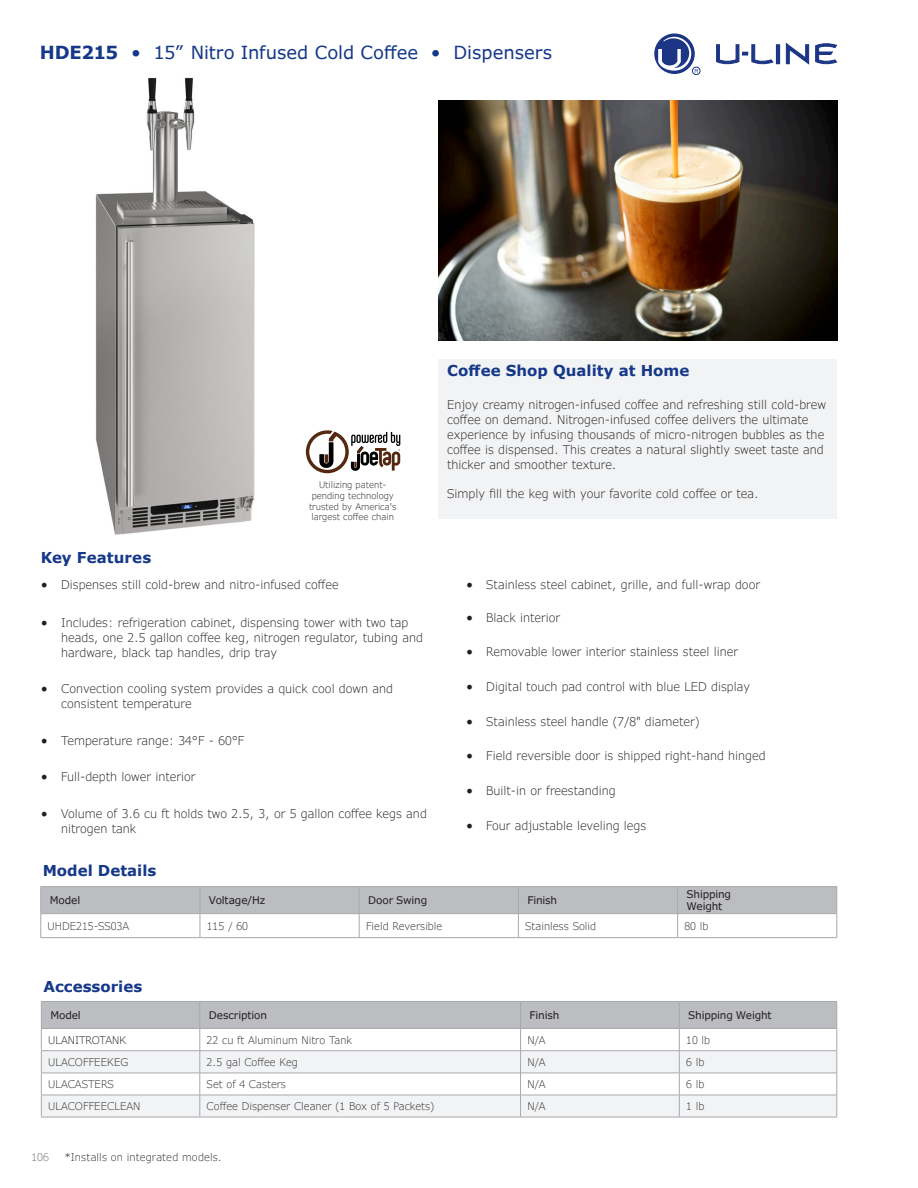
<style>
.page{position:relative;width:918px;height:1188px;background:#fff}
.page>*{position:absolute;margin:0;border:0;box-sizing:border-box;transform-origin:0 0}
.t1{font:18px "Verdana Pro";color:#153889}
.t2{font:700 15px "Verdana Pro";color:#153889}
.t3{font:700 15px "Verdana";color:#153889}
.t4{font:300 12px/15px "Verdana Pro";color:#231f20}
.t5{font:300 10.5px "Verdana Pro";color:#312f30}
.t6{font:10.5px "Verdana Pro";letter-spacing:-.015em;color:#231f20}
.t7{font:300 10.5px "Verdana Pro";color:#231f20}
.t8{font:300 10.5px "Verdana Pro";color:#6c6d70}
.t9{font:300 9px "Verdana Pro";color:#231f20}
.s1{font-weight:700}
.s2{font-family:"Minion Pro";font-weight:400;font-size:18px}
</style>
<div class="page">
<hr style="left:41px;top:886px;width:159px;height:1px;background:#a8a9ad">
<hr style="left:200px;top:886px;width:159px;height:1px;background:#a8a9ad">
<hr style="left:359px;top:886px;width:159px;height:1px;background:#a8a9ad">
<hr style="left:518px;top:886px;width:160px;height:1px;background:#a8a9ad">
<hr style="left:678px;top:886px;width:159px;height:1px;background:#a8a9ad">
<svg style="left:41px;top:887px;width:797px;height:51px"></svg>
<hr style="left:41px;top:937px;width:159px;height:1px;background:#a8a9ad">
<hr style="left:518px;top:937px;width:160px;height:1px;background:#a8a9ad">
<hr style="left:678px;top:937px;width:159px;height:1px;background:#a8a9ad">
<svg style="left:41px;top:1001px;width:797px;height:116px"></svg>
<hr style="left:41px;top:1117px;width:159px;height:1px;background:#a8a9ad">
<hr style="left:521px;top:1117px;width:158px;height:1px;background:#a8a9ad">
<hr style="left:679px;top:1117px;width:158px;height:1px;background:#a8a9ad">
<hr style="left:200px;top:1095px;width:321px;height:1px;background:#a8a9ad">
<hr style="left:200px;top:1117px;width:321px;height:1px;background:#a8a9ad">
<img style="left:95px;top:77px;width:160px;height:458px">
<div style="left:438px;top:359px;width:399px;height:160px;background:#f2f3f4"></div>
<img style="left:438px;top:101px;width:399px;height:239px">
<svg style="left:306px;top:430px;width:94px;height:43px"></svg>
<div style="left:776px;top:45px;width:4px;height:19px;border:1px solid #1c3685"></div>
<svg style="left:786px;top:43px;width:23px;height:21px"></svg>
<svg style="left:816px;top:43px;width:21px;height:21px"></svg>
<svg style="left:716px;top:45px;width:57px;height:20px"></svg>
<svg style="left:654px;top:33px;width:44px;height:41px"></svg>
<div style="left:692px;top:67px;width:8px;height:8px;border:1px solid #1c3685;border-radius:50%"></div>
<p class="t1" style="left:40px;top:41px;width:514px"><span class="s1">HDE215</span> • 15” Nitro Infused Cold Coffee • Dispensers</p>
<p class="t2" style="left:41px;top:548px;width:112px">Key Features</p>
<p class="t9" style="left:319px;top:479px;width:69px">Utilizing patent-</p>
<p class="t9" style="left:312px;top:490px;width:84px">pending technology</p>
<p class="t9" style="left:309px;top:501px;width:89px">trusted by America's</p>
<p class="t9" style="left:312px;top:511px;width:84px">largest coffee chain</p>
<p class="t4" style="left:41px;top:577px;width:299px"><span class="s2">•</span> Dispenses still cold-brew and nitro-infused coffee</p>
<p class="t4" style="left:61px;top:615px;width:363px;text-indent:-20px"><span class="s2">•</span> Includes: refrigeration cabinet, dispensing tower with two tap heads, one 2.5 gallon coffee keg, nitrogen regulator, tubing and hardware, black tap handles, drip tray</p>
<p class="t4" style="left:61px;top:682px;width:333px;line-height:14.4px;text-indent:-20px"><span class="s2">•</span> Convection cooling system provides a quick cool down and consistent temperature</p>
<p class="t4" style="left:41px;top:733px;width:205px"><span class="s2">•</span> Temperature range: 34°F - 60°F</p>
<p class="t4" style="left:41px;top:770px;width:156px"><span class="s2">•</span> Full-depth lower interior</p>
<p class="t4" style="left:61px;top:807px;width:367px;line-height:14.4px;text-indent:-20px"><span class="s2">•</span> Volume of 3.6 cu ft holds two 2.5, 3, or 5 gallon coffee kegs and nitrogen tank</p>
<p class="t3" style="left:43px;top:861px;width:115px">Model Details</p>
<p class="t2" style="left:447px;top:361px;width:244px">Coffee Shop Quality at Home</p>
<p class="t4" style="left:447px;top:397px;width:381px">Enjoy creamy nitrogen-infused coffee and refreshing still cold-brew coffee on demand. Nitrogen-infused coffee delivers the ultimate experience by infusing thousands of micro-nitrogen bubbles as the coffee is dispensed. This creates a natural slightly sweet taste and thicker and smoother texture.</p>
<p class="t4" style="left:447px;top:486px;width:313px">Simply fill the keg with your favorite cold coffee or tea.</p>
<p class="t4" style="left:466px;top:577px;width:296px"><span class="s2">•</span> Stainless steel cabinet, grille, and full-wrap door</p>
<p class="t4" style="left:466px;top:610px;width:96px"><span class="s2">•</span> Black interior</p>
<p class="t4" style="left:466px;top:645px;width:274px"><span class="s2">•</span> Removable lower interior stainless steel liner</p>
<p class="t4" style="left:466px;top:679px;width:286px"><span class="s2">•</span> Digital touch pad control with blue LED display</p>
<p class="t4" style="left:466px;top:714px;width:235px"><span class="s2">•</span> Stainless steel handle (7/8" diameter)</p>
<p class="t4" style="left:466px;top:749px;width:301px"><span class="s2">•</span> Field reversible door is shipped right-hand hinged</p>
<p class="t4" style="left:466px;top:783px;width:151px"><span class="s2">•</span> Built-in or freestanding</p>
<p class="t4" style="left:466px;top:818px;width:182px"><span class="s2">•</span> Four adjustable leveling legs</p>
<p class="t6" style="left:50px;top:894px;width:32px">Model</p>
<p class="t6" style="left:209px;top:894px;width:58px">Voltage/Hz</p>
<p class="t6" style="left:368px;top:894px;width:61px">Door Swing</p>
<p class="t6" style="left:527px;top:894px;width:31px">Finish</p>
<p class="t6" style="left:687px;top:888px;width:46px">Shipping</p>
<p class="t6" style="left:687px;top:900px;width:37px">Weight</p>
<p class="t5" style="left:48px;top:919px;width:83px">UHDE215-SS03A</p>
<p class="t5" style="left:207px;top:919px;width:43px">115 / 60</p>
<p class="t5" style="left:366px;top:919px;width:78px">Field Reversible</p>
<p class="t5" style="left:525px;top:919px;width:73px">Stainless Solid</p>
<p class="t5" style="left:684px;top:919px;width:26px">80 lb</p>
<p class="t3" style="left:44px;top:977px;width:100px">Accessories</p>
<p class="t6" style="left:50px;top:1008px;width:32px">Model</p>
<p class="t6" style="left:209px;top:1008px;width:60px">Description</p>
<p class="t6" style="left:530px;top:1008px;width:31px">Finish</p>
<p class="t6" style="left:688px;top:1008px;width:85px">Shipping Weight</p>
<p class="t7" style="left:48px;top:1033px;width:80px">ULANITROTANK</p>
<p class="t5" style="left:207px;top:1033px;width:147px">22 cu ft Aluminum Nitro Tank</p>
<p class="t5" style="left:527px;top:1033px;width:20px">N/A</p>
<p class="t5" style="left:686px;top:1033px;width:26px">10 lb</p>
<p class="t5" style="left:48px;top:1055px;width:82px">ULACOFFEEKEG</p>
<p class="t5" style="left:207px;top:1055px;width:93px">2.5 gal Coffee Keg</p>
<p class="t5" style="left:527px;top:1055px;width:20px">N/A</p>
<p class="t5" style="left:686px;top:1055px;width:20px">6 lb</p>
<p class="t5" style="left:48px;top:1077px;width:67px">ULACASTERS</p>
<p class="t5" style="left:207px;top:1077px;width:81px">Set of 4 Casters</p>
<p class="t5" style="left:527px;top:1077px;width:20px">N/A</p>
<p class="t5" style="left:686px;top:1077px;width:20px">6 lb</p>
<p class="t5" style="left:48px;top:1100px;width:94px">ULACOFFEECLEAN</p>
<p class="t5" style="left:207px;top:1100px;width:229px">Coffee Dispenser Cleaner (1 Box of 5 Packets)</p>
<p class="t5" style="left:527px;top:1100px;width:20px">N/A</p>
<p class="t5" style="left:686px;top:1100px;width:20px">1 lb</p>
<p class="t8" style="left:31px;top:1151px;width:19px">106</p>
<p class="t5" style="left:65px;top:1151px;width:159px">*Installs on integrated models.</p>
</div>
